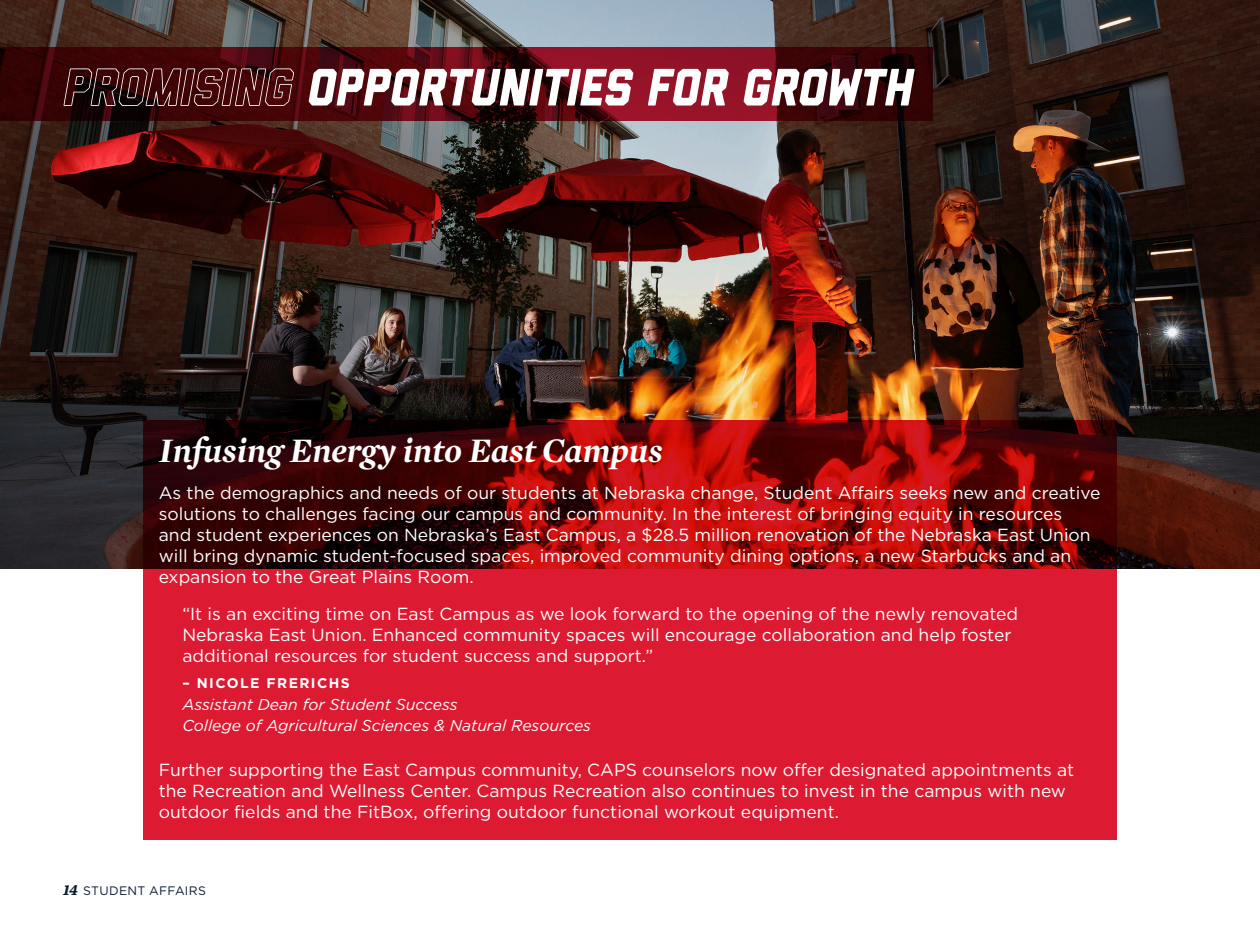
<style>
.page{position:relative;width:1260px;height:945px;background:#fff}
.page>*{position:absolute;margin:0;border:0;box-sizing:border-box;transform-origin:0 0}
.Topic{font:italic 800 52.5px "Liberator";color:#fff}
.Headline{font:italic 700 35px "Mercury Display";color:#fff}
.body{font:17.5px/21px "Gotham";color:#fff}
.Source_Info{font:italic 15.75px/21px "Gotham";color:#fff}
.Source_Name{font:700 14px "Gotham";letter-spacing:.1em;color:#fff}
.t1{font:12.25px "Gotham";letter-spacing:.025em;color:#081930}
.s1{font-family:"Liberator Outline"}
.s2{font-family:"Mercury Text G2";font-weight:700;font-style:italic;font-size:15.75px}
</style>
<div class="page">
<img style="left:0;top:0;width:1260px;height:568px">
<svg style="left:0;top:47px;width:932px;height:73px;background:#50080f"></svg>
<svg style="left:143px;top:420px;width:974px;height:419px;background:#b31322"></svg>
<p class="Topic" style="left:63px;top:59px;width:851px"><span class="s1">PROMISING</span> OPPORTUNITIES FOR GROWTH</p>
<p class="Headline" style="left:159px;top:425px;width:505px">Infusing Energy into East Campus</p>
<p class="body" style="left:159px;top:482px;width:943px">As the demographics and needs of our students at Nebraska change, Student Affairs seeks new and creative solutions to challenges facing our campus and community. In the interest of bringing equity in resources<br>and student experiences on Nebraska’s East Campus, a $28.5 million renovation of the Nebraska East Union will bring dynamic student-focused spaces, improved community dining options, a new Starbucks and an expansion to the Great Plains Room.</p>
<p class="body" style="left:182px;top:603px;width:837px">“It is an exciting time on East Campus as we look forward to the opening of the newly renovated<br>Nebraska East Union. Enhanced community spaces will encourage collaboration and help foster additional resources for student success and support.”</p>
<p class="Source_Name" style="left:182px;top:673px;width:169px">– NICOLE FRERICHS</p>
<p class="Source_Info" style="left:182px;top:694px;width:410px">Assistant Dean for Student Success<br>College of Agricultural Sciences &amp; Natural Resources</p>
<p class="body" style="left:159px;top:759px;width:917px">Further supporting the East Campus community, CAPS counselors now offer designated appointments at the Recreation and Wellness Center. Campus Recreation also continues to invest in the campus with new outdoor fields and the FitBox, offering outdoor functional workout equipment.</p>
<p class="t1" style="left:63px;top:882px;width:144px"><span class="s2">14</span> STUDENT AFFAIRS</p>
</div>
